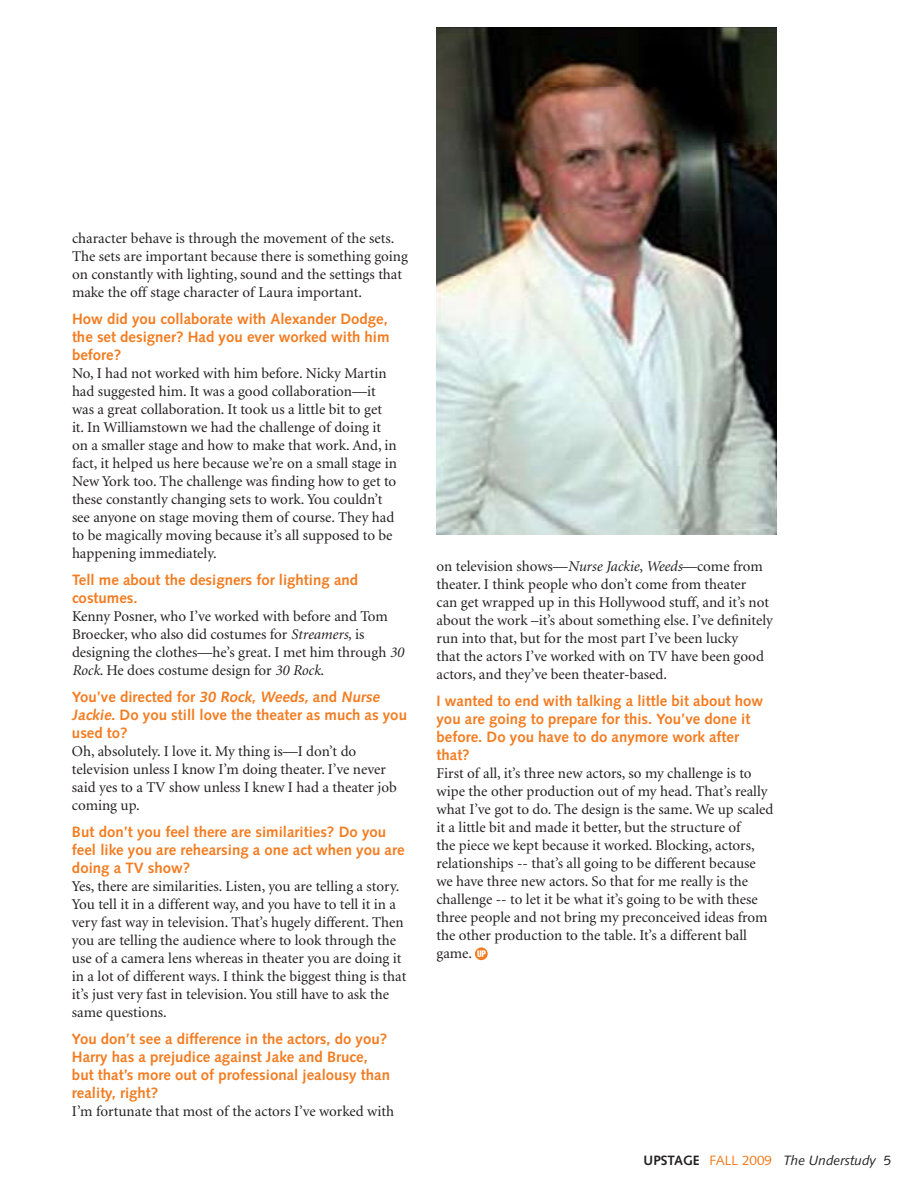
<style>
.page{position:relative;width:918px;height:1188px;background:#fff}
.page>*{position:absolute;margin:0;border:0;box-sizing:border-box;transform-origin:0 0}
.t1{font:15px/18px "Minion";color:#231f20}
.t2{font:700 15px/18px "Syntax";color:#f47c20}
.t3{font:italic 13.5px "Syntax";color:#231f20}
.s1{font-style:italic}
.s2{font-family:"Helvetica Inserat";font-size:8.25px;color:#fff}
.s3{font-weight:700;font-style:normal}
.s4{font-style:normal;color:#f47c20}
.s5{font-style:normal}
</style>
<div class="page">
<div style="left:475px;top:947px;width:13px;height:13px;background:#f47c20;border-radius:50%"></div>
<img style="left:436px;top:27px;width:340px;height:508px">
<p class="t1" style="left:72px;top:230px;width:337px">character behave is through the movement of the sets.<br>The sets are important because there is something going on constantly with lighting, sound and the settings that make the off stage character of Laura important.</p>
<p class="t2" style="left:72px;top:310px;width:319px;text-align:justify">How did you collaborate with Alexander Dodge, the set designer? Had you ever worked with him before?</p>
<p class="t1" style="left:72px;top:365px;width:326px">No, I had not worked with him before. Nicky Martin had suggested him. It was a good collaboration—it was a great collaboration. It took us a little bit to get it. In Williamstown we had the challenge of doing it on a smaller stage and how to make that work. And, in fact, it helped us here because we’re on a small stage in New York too. The challenge was finding how to get to these constantly changing sets to work. You couldn’t see anyone on stage moving them of course. They had to be magically moving because it’s all supposed to be happening immediately.</p>
<p class="t2" style="left:72px;top:571px;width:288px">Tell me about the designers for lighting and costumes.</p>
<p class="t1" style="left:72px;top:608px;width:333px">Kenny Posner, who I’ve worked with before and Tom Broecker, who also did costumes for <span class="s1">Streamers,</span> is designing the clothes—he’s great. I met him through <span class="s1">30<br>Rock</span>. He does costume design for <span class="s1">30 Rock</span>.</p>
<p class="t2" style="left:72px;top:688px;width:337px">You’ve directed for 30 Rock, Weeds, and Nurse<br>Jackie. Do you still love the theater as much as you used to?</p>
<p class="t1" style="left:72px;top:743px;width:326px">Oh, absolutely. I love it. My thing is—I don’t do television unless I know I’m doing theater. I’ve never said yes to a TV show unless I knew I had a theater job coming up.</p>
<p class="t2" style="left:72px;top:823px;width:334px">But don’t you feel there are similarities? Do you feel like you are rehearsing a one act when you are doing a TV show?</p>
<p class="t1" style="left:72px;top:878px;width:336px">Yes, there are similarities. Listen, you are telling a story.<br>You tell it in a different way, and you have to tell it in a very fast way in television. That’s hugely different. Then you are telling the audience where to look through the use of a camera lens whereas in theater you are doing it in a lot of different ways. I think the biggest thing is that it’s just very fast in television. You still have to ask the same questions.</p>
<p class="t2" style="left:72px;top:1030px;width:320px">You don’t see a difference in the actors, do you?<br>Harry has a prejudice against Jake and Bruce, but that’s more out of professional jealousy than reality, right?</p>
<p class="t1" style="left:72px;top:1103px;width:324px">I’m fortunate that most of the actors I’ve worked with</p>
<p class="t1" style="left:436px;top:558px;width:338px">on television shows—<span class="s1">Nurse Jackie</span>, <span class="s1">Weeds</span>—come from theater. I think people who don’t come from theater<br>can get wrapped up in this Hollywood stuff, and it’s not about the work –it’s about something else. I’ve definitely run into that, but for the most part I’ve been lucky<br>that the actors I’ve worked with on TV have been good actors, and they’ve been theater-based.</p>
<p class="t2" style="left:436px;top:692px;width:328px">I wanted to end with talking a little bit about how you are going to prepare for this. You’ve done it before. Do you have to do anymore work after that?</p>
<p class="t1" style="left:436px;top:765px;width:339px">First of all, it’s three new actors, so my challenge is to wipe the other production out of my head. That’s really what I’ve got to do. The design is the same. We up scaled it a little bit and made it better, but the structure of<br>the piece we kept because it worked. Blocking, actors, relationships -- that’s all going to be different because we have three new actors. So that for me really is the challenge -- to let it be what it’s going to be with these three people and not bring my preconceived ideas from the other production to the table. It’s a different ball game. <span class="s2">UP</span></p>
<p class="t3" style="left:644px;top:1153px;width:249px"><span class="s3">UPSTAGE</span> <span class="s4">FALL 2009</span> The Understudy <span class="s5">5</span></p>
</div>
